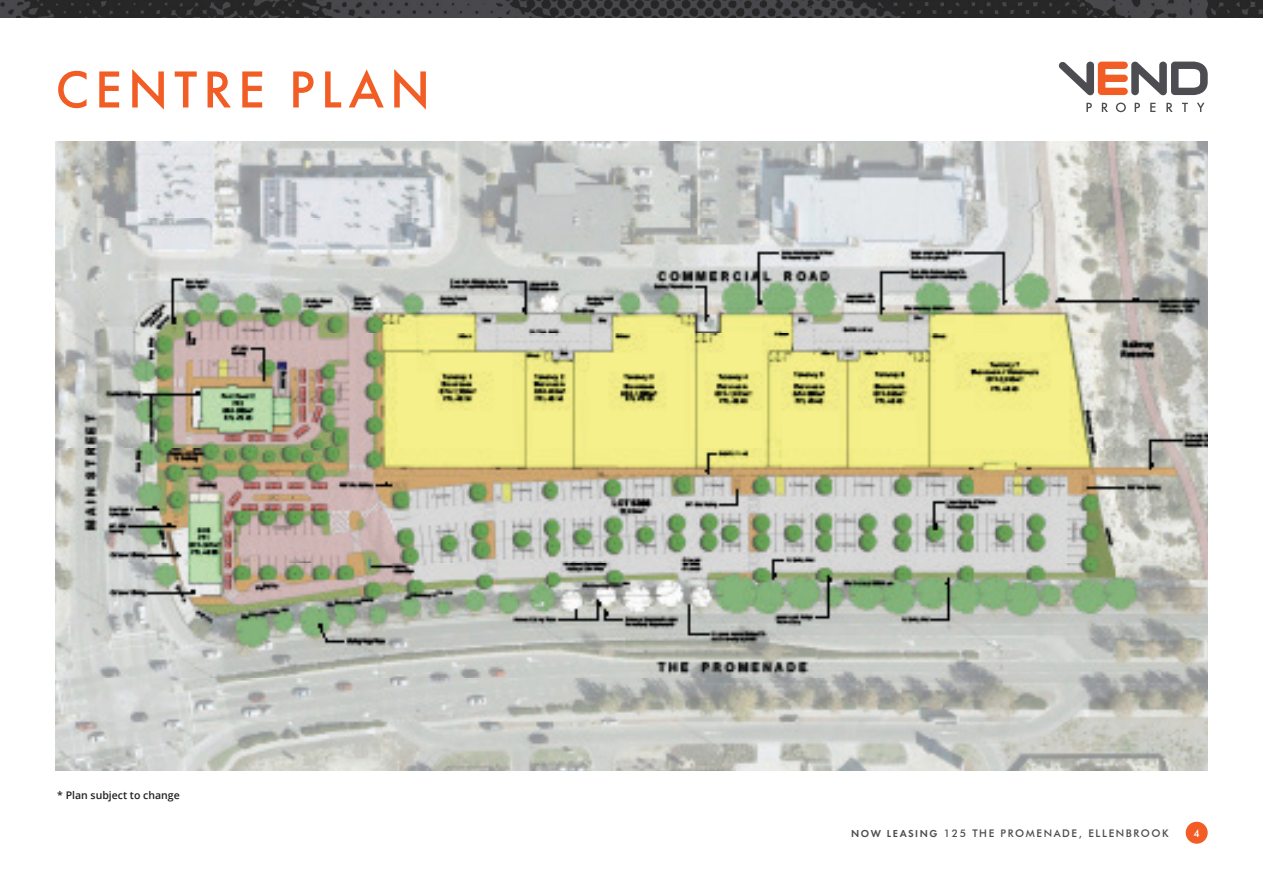
<style>
.page{position:relative;width:1263px;height:893px;background:#fff}
.page>*{position:absolute;margin:0;border:0;box-sizing:border-box;transform-origin:0 0}
.Heading_1{font:500 54px "Futura PT";letter-spacing:.11em;color:#f15d24}
.t1{font:500 10.5px "Futura BT";letter-spacing:.15em;color:#4c4c51}
.Bullets{font:600 10.5px "Open Sans";color:#231f20}
.t2{font:500 10.5px "Futura BT";color:#fff}
.s1{font-family:"Futura PT";font-weight:600}
</style>
<div class="page">
<svg style="left:1086px;top:103px;width:6px;height:9px"></svg>
<svg style="left:1102px;top:103px;width:6px;height:9px"></svg>
<svg style="left:1116px;top:103px;width:10px;height:9px"></svg>
<svg style="left:1135px;top:103px;width:5px;height:9px"></svg>
<svg style="left:1150px;top:103px;width:5px;height:9px"></svg>
<svg style="left:1166px;top:103px;width:7px;height:9px"></svg>
<svg style="left:1182px;top:103px;width:6px;height:9px"></svg>
<svg style="left:1197px;top:103px;width:7px;height:9px"></svg>
<svg style="left:1058px;top:61px;width:150px;height:34px"></svg>
<img style="left:55px;top:142px;width:1153px;height:629px">
<div style="left:1186px;top:822px;width:22px;height:22px;background:#f15d24;border-radius:50%"></div>
<img style="left:0;top:0;width:1263px;height:17px">
<p class="Heading_1" style="left:56px;top:57px;width:376px">CENTRE PLAN</p>
<p class="Bullets" style="left:57px;top:788px;width:124px">* Plan subject to change</p>
<p class="t1" style="left:851px;top:826px;width:319px"><span class="s1">NOW LEASING</span> 125 THE PROMENADE, ELLENBROOK</p>
<p class="t2" style="left:1193px;top:826px;width:8px">4</p>
</div>
